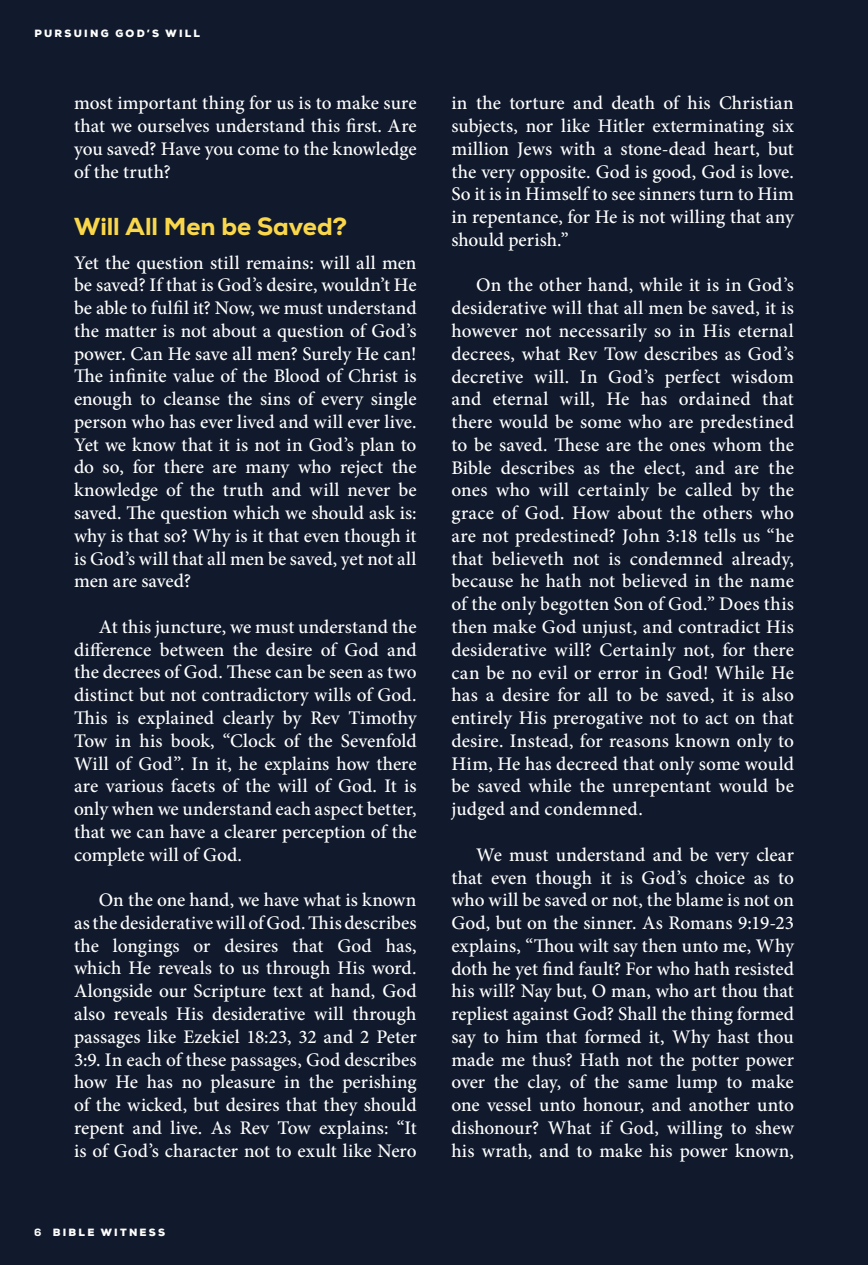
<style>
.page{position:relative;width:868px;height:1265px;background:#fff}
.page>*{position:absolute;margin:0;border:0;box-sizing:border-box;transform-origin:0 0}
.t1{font:800 24.5px "Nexa";color:#fad74a}
.t2{font:500 19.25px/22.8px "Minion Pro";letter-spacing:.005em;color:#fff;text-align:justify}
.t3{font:900 10.5px "Nexa";letter-spacing:.215em;color:#fff}
.s1{font-weight:800}
</style>
<div class="page">
<div style="left:0;top:0;width:867px;height:1264px;background:#111a2c"></div>
<p class="t3" style="left:34px;top:26px;width:167px">PURSUING GOD’S WILL</p>
<p class="t2" style="left:74px;top:92px;width:344px">most important thing for us is to make sure that we ourselves understand this first. Are you saved? Have you come to the knowledge of the truth?</p>
<p class="t1" style="left:74px;top:211px;width:274px">Will All Men be Saved?</p>
<p class="t2" style="left:74px;top:251px;width:344px">Yet the question still remains: will all men be saved? If that is God’s desire, wouldn’t He be able to fulfil it? Now, we must understand the matter is not about a question of God’s power. Can He save all men? Surely He can!<br>The infinite value of the Blood of Christ is enough to cleanse the sins of every single person who has ever lived and will ever live.<br>Yet we know that it is not in God’s plan to do so, for there are many who reject the knowledge of the truth and will never be saved. The question which we should ask is: why is that so? Why is it that even though it is God’s will that all men be saved, yet not all men are saved?</p>
<p class="t2" style="left:74px;top:615px;width:344px;text-indent:25px">At this juncture, we must understand the difference between the desire of God and the decrees of God. These can be seen as two distinct but not contradictory wills of God.<br>This is explained clearly by Rev Timothy Tow in his book, “Clock of the Sevenfold Will of God”. In it, he explains how there are various facets of the will of God. It is only when we understand each aspect better, that we can have a clearer perception of the complete will of God.</p>
<p class="t2" style="left:74px;top:888px;width:344px;text-indent:25px">On the one hand, we have what is known as the desiderative will of God. This describes the longings or desires that God has, which He reveals to us through His word.<br>Alongside our Scripture text at hand, God also reveals His desiderative will through passages like Ezekiel 18:23, 32 and 2 Peter 3:9. In each of these passages, God describes how He has no pleasure in the perishing of the wicked, but desires that they should repent and live. As Rev Tow explains: “It is of God’s character not to exult like Nero</p>
<p class="t3" style="left:34px;top:1224px;width:53px"><span class="s1">6</span> BI BLE</p>
<p class="t3" style="left:101px;top:1224px;width:11px">WITNESS</p>
<p class="t2" style="left:451px;top:92px;width:344px">in the torture and death of his Christian subjects, nor like Hitler exterminating six million Jews with a stone-dead heart, but the very opposite. God is good, God is love.<br>So it is in Himself to see sinners turn to Him in repentance, for He is not willing that any should perish.”</p>
<p class="t2" style="left:451px;top:274px;width:344px;text-indent:25px">On the other hand, while it is in God’s desiderative will that all men be saved, it is however not necessarily so in His eternal decrees, what Rev Tow describes as God’s decretive will. In God’s perfect wisdom and eternal will, He has ordained that there would be some who are predestined to be saved. These are the ones whom the Bible describes as the elect, and are the ones who will certainly be called by the grace of God. How about the others who are not predestined? John 3:18 tells us “he that believeth not is condemned already, because he hath not believed in the name of the only begotten Son of God.” Does this then make God unjust, and contradict His desiderative will? Certainly not, for there can be no evil or error in God! While He has a desire for all to be saved, it is also entirely His prerogative not to act on that desire. Instead, for reasons known only to Him, He has decreed that only some would be saved while the unrepentant would be judged and condemned.</p>
<p class="t2" style="left:451px;top:843px;width:344px;text-indent:25px">We must understand and be very clear that even though it is God’s choice as to who will be saved or not, the blame is not on God, but on the sinner. As Romans 9:19-23 explains, “Thou wilt say then unto me, Why doth he yet find fault? For who hath resisted his will? Nay but, O man, who art thou that repliest against God? Shall the thing formed say to him that formed it, Why hast thou made me thus? Hath not the potter power over the clay, of the same lump to make one vessel unto honour, and another unto dishonour? What if God, willing to shew his wrath, and to make his power known,</p>
</div>
